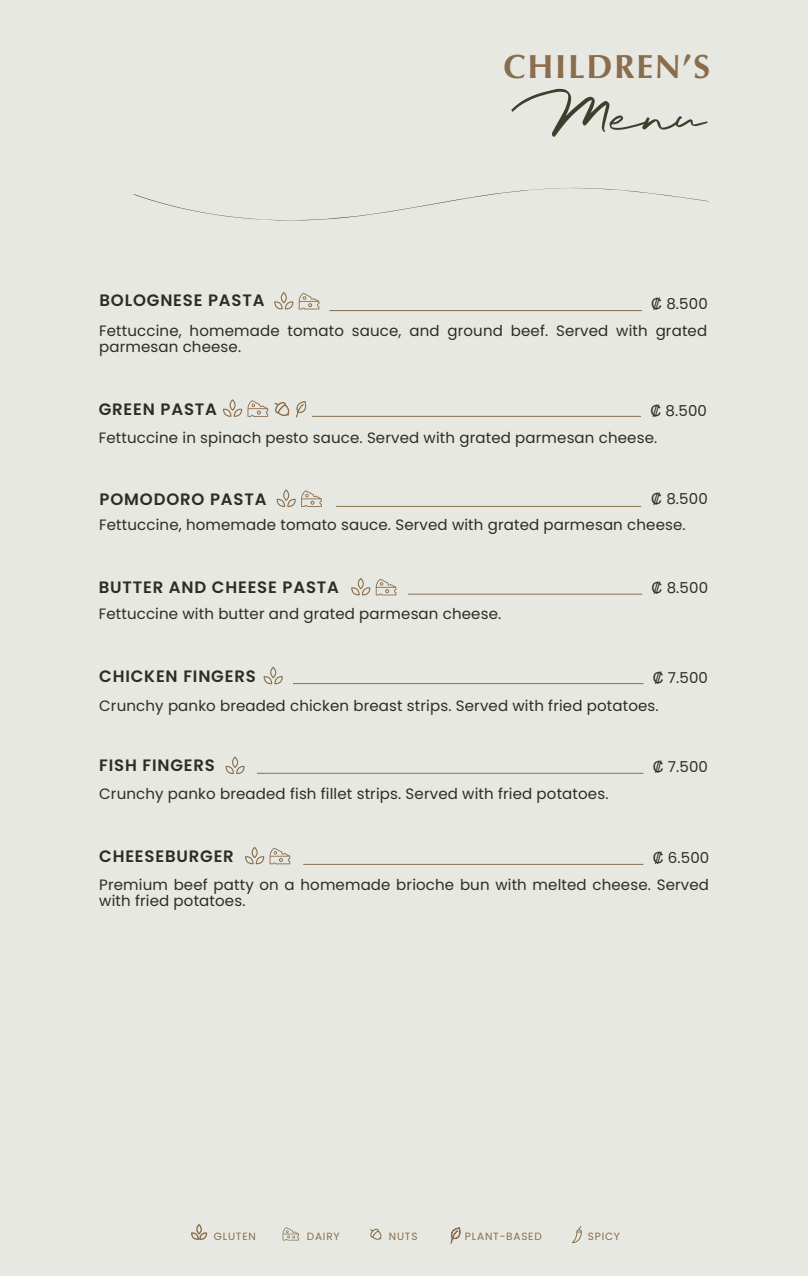
<style>
.page{position:relative;width:808px;height:1276px;background:#e8e8e2}
.page>*{position:absolute;margin:0;border:0;box-sizing:border-box;transform-origin:0 0}
.t1{font:81px "Jadyn Maria Free";color:#3f3f2d}
.t2{font:700 33.45px "Optima";letter-spacing:.05em;color:#896d4c}
.t3{font:600 16.5px "Poppins";letter-spacing:.05em;color:#2d2d21}
.t4{font:15px/16.5px "Poppins";letter-spacing:.01em;color:#2d2d21}
.t5{font:10.5px "Poppins";letter-spacing:.075em;color:#896d4c}
.s1{font-family:"Arial"}
</style>
<div class="page">
<hr style="left:293px;top:683px;width:350px;height:1px;background:#896d4c">
<hr style="left:257px;top:773px;width:386px;height:1px;background:#896d4c">
<hr style="left:303px;top:864px;width:340px;height:1px;background:#896d4c">
<svg style="left:245px;top:846px;width:19px;height:19px"></svg>
<svg style="left:270px;top:847px;width:20px;height:17px"></svg>
<svg style="left:263px;top:666px;width:20px;height:19px"></svg>
<svg style="left:225px;top:756px;width:20px;height:18px"></svg>
<hr style="left:329px;top:310px;width:313px;height:1px;background:#896d4c">
<hr style="left:312px;top:416px;width:329px;height:1px;background:#896d4c">
<hr style="left:336px;top:506px;width:305px;height:1px;background:#896d4c">
<hr style="left:408px;top:594px;width:234px;height:1px;background:#896d4c">
<svg style="left:276px;top:489px;width:46px;height:18px"></svg>
<svg style="left:223px;top:399px;width:45px;height:18px"></svg>
<svg style="left:274px;top:292px;width:19px;height:18px"></svg>
<svg style="left:299px;top:293px;width:20px;height:16px"></svg>
<svg style="left:351px;top:578px;width:19px;height:18px"></svg>
<svg style="left:376px;top:579px;width:20px;height:16px"></svg>
<svg style="left:296px;top:401px;width:10px;height:16px"></svg>
<svg style="left:275px;top:402px;width:14px;height:14px"></svg>
<svg style="left:450px;top:1227px;width:11px;height:17px"></svg>
<svg style="left:370px;top:1228px;width:11px;height:11px"></svg>
<svg style="left:191px;top:1224px;width:16px;height:16px"></svg>
<svg style="left:283px;top:1227px;width:16px;height:13px"></svg>
<svg style="left:572px;top:1226px;width:10px;height:17px"></svg>
<svg style="left:133px;top:187px;width:576px;height:34px"></svg>
<h2 class="t2" style="left:503px;top:47px;width:208px">CHILDREN’S</h2>
<h1 class="t1" style="left:507px;top:72px;width:194px">Menu</h1>
<p class="t3" style="left:99px;top:291px;width:167px">BOLOGNESE PASTA</p>
<p class="t4" style="left:651px;top:296px;width:58px"><span class="s1">₡</span> 8.500</p>
<p class="t4" style="left:99px;top:322px;width:610px">Fettuccine, homemade tomato sauce, and ground beef. Served with grated parmesan cheese.</p>
<p class="t3" style="left:99px;top:400px;width:120px">GREEN PASTA</p>
<p class="t4" style="left:650px;top:402px;width:58px"><span class="s1">₡</span> 8.500</p>
<p class="t4" style="left:99px;top:430px;width:560px">Fettuccine in spinach pesto sauce. Served with grated parmesan cheese.</p>
<p class="t3" style="left:100px;top:490px;width:168px">POMODORO PASTA</p>
<p class="t4" style="left:651px;top:491px;width:58px"><span class="s1">₡</span> 8.500</p>
<p class="t4" style="left:99px;top:516px;width:588px">Fettuccine, homemade tomato sauce. Served with grated parmesan cheese.</p>
<p class="t3" style="left:99px;top:577px;width:242px">BUTTER AND CHEESE PASTA</p>
<p class="t4" style="left:651px;top:579px;width:58px"><span class="s1">₡</span> 8.500</p>
<p class="t4" style="left:99px;top:606px;width:404px">Fettuccine with butter and grated parmesan cheese.</p>
<p class="t3" style="left:99px;top:667px;width:158px">CHICKEN FINGERS</p>
<p class="t4" style="left:653px;top:669px;width:57px"><span class="s1">₡</span> 7.500</p>
<p class="t4" style="left:99px;top:697px;width:561px">Crunchy panko breaded chicken breast strips. Served with fried potatoes.</p>
<p class="t3" style="left:99px;top:755px;width:117px">FISH FINGERS</p>
<p class="t4" style="left:653px;top:758px;width:57px"><span class="s1">₡</span> 7.500</p>
<p class="t4" style="left:99px;top:785px;width:511px">Crunchy panko breaded fish fillet strips. Served with fried potatoes.</p>
<p class="t3" style="left:99px;top:846px;width:136px">CHEESEBURGER</p>
<p class="t4" style="left:653px;top:849px;width:58px"><span class="s1">₡</span> 6.500</p>
<p class="t4" style="left:99px;top:876px;width:611px">Premium beef patty on a homemade brioche bun with melted cheese. Served with fried potatoes.</p>
<p class="t5" style="left:214px;top:1229px;width:44px">GLUTEN</p>
<p class="t5" style="left:307px;top:1229px;width:34px">DAIRY</p>
<p class="t5" style="left:389px;top:1230px;width:30px">NUTS</p>
<p class="t5" style="left:465px;top:1230px;width:78px">PLANT-BASED</p>
<p class="t5" style="left:588px;top:1230px;width:34px">SPICY</p>
</div>
